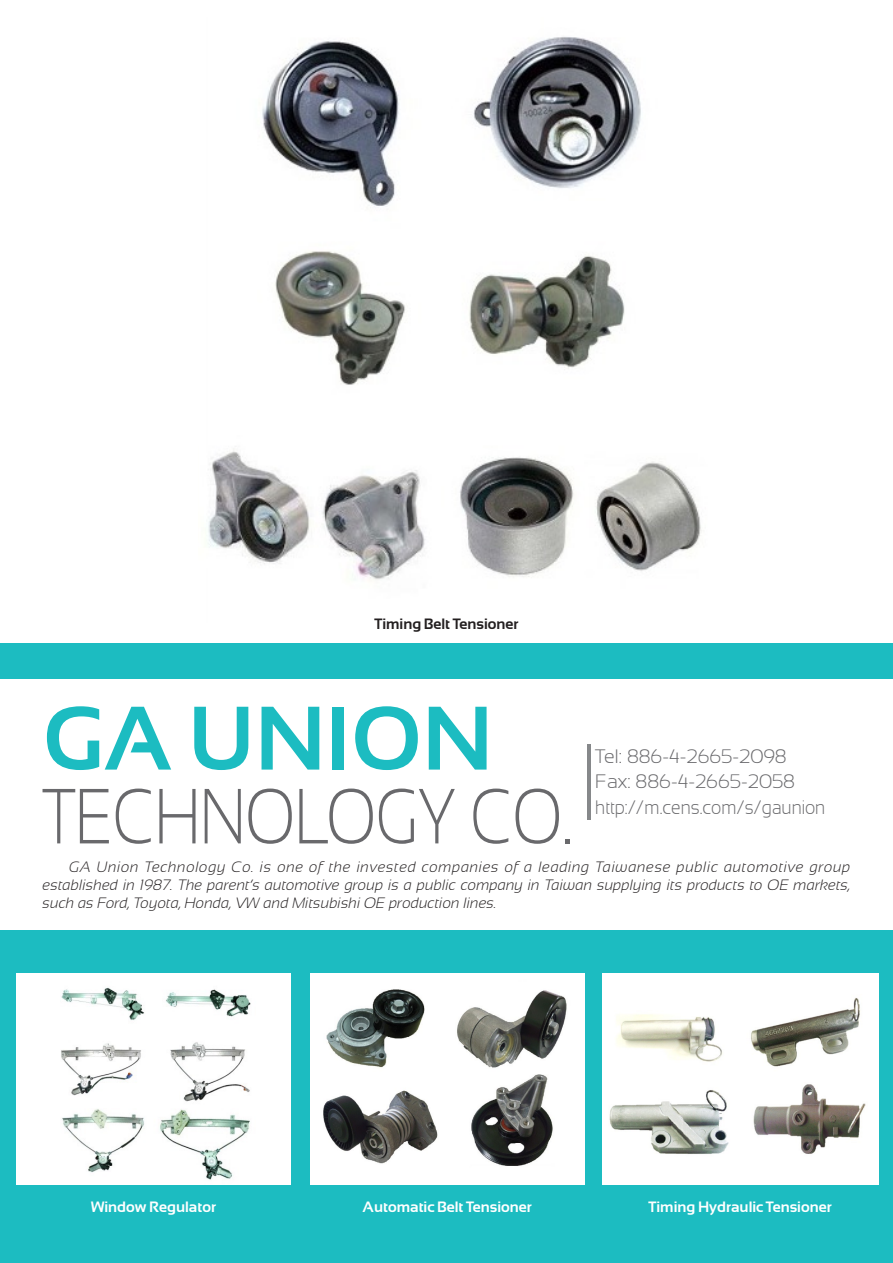
<style>
.page{position:relative;width:893px;height:1263px;background:#fff}
.page>*{position:absolute;margin:0;border:0;box-sizing:border-box;transform-origin:0 0}
.公司名大標{font:700 90px "Sansation";color:#1cbcc1}
.公司名大標-2{font:300 78px "Sansation";color:#69696c;scale:.8 1}
.公司內容{font:300 19.5px "Sansation";color:#69696c}
.公司內容-2{font:300 19.5px "Sansation";color:#69696c;scale:.89 1}
.副標內文{font:italic 300 15px/18px "Sansation";color:#231f20;text-align:justify}
.產品名{font:700 15px "Sansation";color:#fff}
.產品名-2{font:700 15px "Sansation";color:#231f20}
</style>
<div class="page">
<div style="left:0;top:643px;width:893px;height:620px;background:#1cbcc1"></div>
<div style="left:0;top:679px;width:893px;height:251px;background:#fff"></div>
<div style="left:17px;top:973px;width:274px;height:212px;background:#fff"></div>
<img style="left:61px;top:987px;width:190px;height:193px">
<div style="left:310px;top:973px;width:274px;height:212px;background:#fff"></div>
<img style="left:323px;top:989px;width:244px;height:177px">
<div style="left:603px;top:973px;width:276px;height:212px;background:#fff"></div>
<img style="left:609px;top:998px;width:257px;height:156px">
<hr style="left:587px;top:744px;width:3px;height:76px;background:#86888a">
<img style="left:208px;top:36px;width:494px;height:544px">
<p class="產品名-2" style="left:374px;top:616px;width:146px">Timing Belt Tensioner</p>
<p class="公司名大標" style="left:43px;top:688px;width:452px">GA UNION</p>
<p class="公司名大標-2" style="left:43px;top:773px;width:664px">TECHNOLOGY CO.</p>
<p class="公司內容" style="left:595px;top:745px;width:193px">Tel: 886-4-2665-2098</p>
<p class="公司內容" style="left:595px;top:771px;width:201px">Fax: 886-4-2665-2058</p>
<p class="公司內容-2" style="left:595px;top:796px;width:260px">http://m.cens.com/s/gaunion</p>
<p class="副標內文" style="left:43px;top:858px;width:809px;text-indent:27px">GA Union Technology Co. is one of the invested companies of a leading Taiwanese public automotive group established in 1987. The parent’s automotive group is a public company in Taiwan supplying its products to OE markets, such as Ford, Toyota, Honda, VW and Mitsubishi OE production lines.</p>
<p class="產品名" style="left:91px;top:1199px;width:126px">Window Regulator</p>
<p class="產品名" style="left:363px;top:1199px;width:171px">Automatic Belt Tensioner</p>
<p class="產品名" style="left:648px;top:1199px;width:185px">Timing Hydraulic Tensioner</p>
</div>
